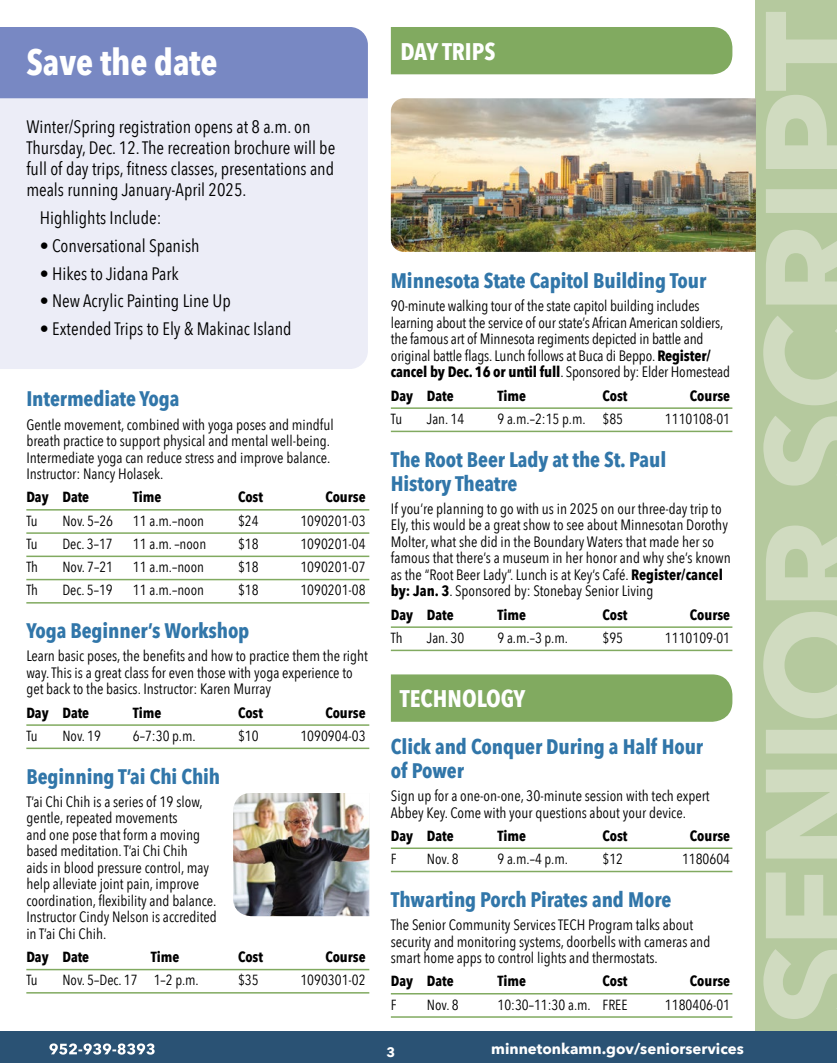
<style>
.page{position:relative;width:837px;height:1063px;background:#fff}
.page>*{position:absolute;margin:0;border:0;box-sizing:border-box;transform-origin:0 0}
.t1{font:700 36px "Avenir Next Condensed";letter-spacing:-.005em;color:#fff}
.t2{font:700 24px "Avenir Next Condensed";color:#fff}
.t3{font:700 21px/24px "Avenir Next Condensed";letter-spacing:-.005em;color:#3176a9}
.t4{font:18px/21px "Avenir Next Condensed";color:#000}
.t5{font:15px/16.5px "Avenir Next Condensed";color:#000}
.t6{font:700 15px "Avenir Next";color:#fff}
.t7{font:14.7px "Avenir Next Condensed";color:#000}
.t8{font:700 14.7px "Avenir Next Condensed";color:#000}
.t9{font:700 13.5px "Avenir Next";color:#fff}
.s1{font-weight:700}
</style>
<div class="page">
<div style="left:755px;top:0;width:81px;height:1063px;background:#b5c99e"></div>
<svg style="left:763px;top:12px;width:73px;height:474px"></svg>
<svg style="left:763px;top:525px;width:73px;height:494px;fill:#d0dbc0"></svg>
<div style="left:0;top:1032px;width:836px;height:31px;background:#2a5274"></div>
<svg style="left:49px;top:1043px;width:106px;height:12px"></svg>
<div style="left:391px;top:27px;width:341px;height:47px;background:#81aa60"></div>
<div style="left:391px;top:674px;width:341px;height:48px;background:#81aa60"></div>
<hr style="left:391px;top:407px;width:341px;height:2px;background:#81aa60">
<hr style="left:391px;top:431px;width:341px;height:1px;background:#81aa60">
<hr style="left:391px;top:626px;width:341px;height:2px;background:#81aa60">
<hr style="left:391px;top:650px;width:341px;height:1px;background:#81aa60">
<hr style="left:391px;top:848px;width:341px;height:1px;background:#81aa60">
<hr style="left:391px;top:871px;width:341px;height:1px;background:#81aa60">
<hr style="left:391px;top:993px;width:341px;height:2px;background:#81aa60">
<hr style="left:391px;top:1016px;width:341px;height:2px;background:#81aa60">
<hr style="left:26px;top:509px;width:343px;height:2px;background:#81aa60">
<hr style="left:26px;top:532px;width:343px;height:2px;background:#81aa60">
<hr style="left:26px;top:556px;width:343px;height:1px;background:#81aa60">
<hr style="left:26px;top:579px;width:343px;height:1px;background:#81aa60">
<hr style="left:26px;top:602px;width:343px;height:2px;background:#81aa60">
<hr style="left:26px;top:724px;width:343px;height:2px;background:#81aa60">
<hr style="left:26px;top:748px;width:343px;height:1px;background:#81aa60">
<hr style="left:26px;top:969px;width:343px;height:1px;background:#81aa60">
<hr style="left:26px;top:992px;width:343px;height:2px;background:#81aa60">
<img style="left:233px;top:793px;width:136px;height:123px">
<div style="left:0;top:98px;width:368px;height:271px;background:#ecedf7"></div>
<div style="left:0;top:27px;width:368px;height:71px;background:#7888c3"></div>
<img style="left:391px;top:98px;width:364px;height:154px">
<h1 class="t1" style="left:26px;top:40px;width:193px">Save the date</h1>
<p class="t4" style="left:26px;top:116px;width:310px">Winter/Spring registration opens at 8 a.m. on Thursday, Dec. 12. The recreation brochure will be full of day trips, fitness classes, presentations and meals running January-April 2025.</p>
<p class="t4" style="left:40px;top:206px;width:123px">Highlights Include:</p>
<p class="t4" style="left:40px;top:234px;width:161px">• Conversational Spanish</p>
<p class="t4" style="left:40px;top:262px;width:140px">• Hikes to Jidana Park</p>
<p class="t4" style="left:40px;top:290px;width:192px">• New Acrylic Painting Line Up</p>
<p class="t4" style="left:40px;top:317px;width:253px">• Extended Trips to Ely &amp; Makinac Island</p>
<h3 class="t3" style="left:26px;top:387px;width:155px">Intermediate Yoga</h3>
<p class="t5" style="left:26px;top:415px;width:309px">Gentle movement, combined with yoga poses and mindful breath practice to support physical and mental well-being.<br>Intermediate yoga can reduce stress and improve balance.<br>Instructor: Nancy Holasek.</p>
<p class="t8" style="left:26px;top:488px;width:64px">Day Date</p>
<p class="t8" style="left:133px;top:488px;width:30px">Time</p>
<p class="t8" style="left:238px;top:488px;width:27px">Cost</p>
<p class="t8" style="left:325px;top:488px;width:42px">Course</p>
<p class="t7" style="left:26px;top:508px;width:13px">Tu</p>
<p class="t7" style="left:62px;top:508px;width:52px">Nov. 5–26</p>
<p class="t7" style="left:133px;top:508px;width:73px">11 a.m.–noon</p>
<p class="t7" style="left:238px;top:508px;width:22px">$24</p>
<p class="t7" style="left:300px;top:508px;width:67px">1090201-03</p>
<p class="t7" style="left:26px;top:531px;width:13px">Tu</p>
<p class="t7" style="left:62px;top:531px;width:52px">Dec. 3–17</p>
<p class="t7" style="left:133px;top:531px;width:75px">11 a.m. –noon</p>
<p class="t7" style="left:238px;top:531px;width:22px">$18</p>
<p class="t7" style="left:300px;top:531px;width:67px">1090201-04</p>
<p class="t7" style="left:26px;top:554px;width:13px">Th</p>
<p class="t7" style="left:62px;top:554px;width:52px">Nov. 7–21</p>
<p class="t7" style="left:133px;top:554px;width:73px">11 a.m.–noon</p>
<p class="t7" style="left:238px;top:554px;width:22px">$18</p>
<p class="t7" style="left:300px;top:554px;width:67px">1090201-07</p>
<p class="t7" style="left:26px;top:578px;width:13px">Th</p>
<p class="t7" style="left:62px;top:578px;width:52px">Dec. 5–19</p>
<p class="t7" style="left:133px;top:578px;width:73px">11 a.m.–noon</p>
<p class="t7" style="left:238px;top:578px;width:22px">$18</p>
<p class="t7" style="left:300px;top:578px;width:67px">1090201-08</p>
<h3 class="t3" style="left:26px;top:619px;width:224px">Yoga Beginner’s Workshop</h3>
<p class="t5" style="left:26px;top:647px;width:343px">Learn basic poses, the benefits and how to practice them the right way. This is a great class for even those with yoga experience to get back to the basics. Instructor: Karen Murray</p>
<p class="t8" style="left:26px;top:703px;width:64px">Day Date</p>
<p class="t8" style="left:133px;top:703px;width:30px">Time</p>
<p class="t8" style="left:238px;top:703px;width:27px">Cost</p>
<p class="t8" style="left:325px;top:703px;width:42px">Course</p>
<p class="t7" style="left:26px;top:723px;width:13px">Tu</p>
<p class="t7" style="left:62px;top:723px;width:40px">Nov. 19</p>
<p class="t7" style="left:133px;top:723px;width:64px">6–7:30 p.m.</p>
<p class="t7" style="left:238px;top:723px;width:22px">$10</p>
<p class="t7" style="left:300px;top:723px;width:67px">1090904-03</p>
<h3 class="t3" style="left:26px;top:764px;width:195px">Beginning T’ai Chi Chih</h3>
<p class="t5" style="left:26px;top:793px;width:192px">T’ai Chi Chih is a series of 19 slow, gentle, repeated movements<br>and one pose that form a moving based meditation. T’ai Chi Chih<br>aids in blood pressure control, may help alleviate joint pain, improve coordination, flexibility and balance.<br>Instructor Cindy Nelson is accredited in T’ai Chi Chih.</p>
<p class="t8" style="left:26px;top:948px;width:64px">Day Date</p>
<p class="t8" style="left:151px;top:948px;width:30px">Time</p>
<p class="t8" style="left:238px;top:948px;width:27px">Cost</p>
<p class="t8" style="left:325px;top:948px;width:42px">Course</p>
<p class="t7" style="left:26px;top:968px;width:13px">Tu</p>
<p class="t7" style="left:62px;top:968px;width:138px">Nov. 5–Dec. 17 1–2 p.m.</p>
<p class="t7" style="left:238px;top:968px;width:22px">$35</p>
<p class="t7" style="left:300px;top:968px;width:67px">1090301-02</p>
<h2 class="t2" style="left:400px;top:37px;width:96px">DAY TRIPS</h2>
<h3 class="t3" style="left:391px;top:269px;width:317px">Minnesota State Capitol Building Tour</h3>
<p class="t5" style="left:391px;top:297px;width:340px">90-minute walking tour of the state capitol building includes learning about the service of our state’s African American soldiers, the famous art of Minnesota regiments depicted in battle and original battle flags. Lunch follows at Buca di Beppo. <span class="s1">Register/ cancel by Dec. 16 or until full</span>. Sponsored by: Elder Homestead</p>
<p class="t8" style="left:391px;top:386px;width:64px">Day Date</p>
<p class="t8" style="left:497px;top:386px;width:30px">Time</p>
<p class="t8" style="left:602px;top:386px;width:27px">Cost</p>
<p class="t8" style="left:689px;top:386px;width:42px">Course</p>
<p class="t7" style="left:391px;top:406px;width:13px">Tu</p>
<p class="t7" style="left:427px;top:406px;width:39px">Jan. 14</p>
<p class="t7" style="left:497px;top:406px;width:127px">9 a.m.–2:15 p.m. $85</p>
<p class="t7" style="left:664px;top:406px;width:67px">1110108-01</p>
<h3 class="t3" style="left:391px;top:447px;width:277px">The Root Beer Lady at the St. Paul<br>History Theatre</h3>
<p class="t5" style="left:391px;top:500px;width:341px">If you’re planning to go with us in 2025 on our three-day trip to Ely, this would be a great show to see about Minnesotan Dorothy Molter, what she did in the Boundary Waters that made her so famous that there’s a museum in her honor and why she’s known as the “Root Beer Lady”. Lunch is at Key’s Café. <span class="s1">Register/cancel by: Jan. 3</span>. Sponsored by: Stonebay Senior Living</p>
<p class="t8" style="left:391px;top:605px;width:64px">Day Date</p>
<p class="t8" style="left:497px;top:605px;width:30px">Time</p>
<p class="t8" style="left:602px;top:605px;width:27px">Cost</p>
<p class="t8" style="left:689px;top:605px;width:42px">Course</p>
<p class="t7" style="left:391px;top:625px;width:13px">Th</p>
<p class="t7" style="left:427px;top:625px;width:39px">Jan. 30</p>
<p class="t7" style="left:497px;top:625px;width:72px">9 a.m.–3 p.m.</p>
<p class="t7" style="left:602px;top:625px;width:22px">$95</p>
<p class="t7" style="left:664px;top:625px;width:67px">1110109-01</p>
<h2 class="t2" style="left:400px;top:684px;width:127px">TECHNOLOGY</h2>
<h3 class="t3" style="left:391px;top:734px;width:314px">Click and Conquer During a Half Hour of Power</h3>
<p class="t5" style="left:391px;top:787px;width:320px">Sign up for a one-on-one, 30-minute session with tech expert<br>Abbey Key. Come with your questions about your device.</p>
<p class="t8" style="left:391px;top:827px;width:64px">Day Date</p>
<p class="t8" style="left:497px;top:827px;width:30px">Time</p>
<p class="t8" style="left:602px;top:827px;width:27px">Cost</p>
<p class="t8" style="left:689px;top:827px;width:42px">Course</p>
<p class="t7" style="left:391px;top:846px;width:7px">F</p>
<p class="t7" style="left:427px;top:846px;width:33px">Nov. 8</p>
<p class="t7" style="left:497px;top:846px;width:72px">9 a.m.–4 p.m.</p>
<p class="t7" style="left:602px;top:846px;width:22px">$12</p>
<p class="t7" style="left:681px;top:846px;width:50px">1180604</p>
<h3 class="t3" style="left:391px;top:887px;width:282px">Thwarting Porch Pirates and More</h3>
<p class="t5" style="left:391px;top:916px;width:321px">The Senior Community Services TECH Program talks about security and monitoring systems, doorbells with cameras and smart home apps to control lights and thermostats.</p>
<p class="t8" style="left:391px;top:972px;width:64px">Day Date</p>
<p class="t8" style="left:497px;top:972px;width:30px">Time</p>
<p class="t8" style="left:602px;top:972px;width:27px">Cost</p>
<p class="t8" style="left:689px;top:972px;width:42px">Course</p>
<p class="t7" style="left:391px;top:992px;width:7px">F</p>
<p class="t7" style="left:427px;top:992px;width:33px">Nov. 8</p>
<p class="t7" style="left:497px;top:992px;width:131px">10:30–11:30 a.m. FREE</p>
<p class="t7" style="left:664px;top:992px;width:67px">1180406-01</p>
<p class="t9" style="left:386px;top:1040px;width:10px">3</p>
<p class="t6" style="left:491px;top:1036px;width:254px">minnetonkamn.gov/seniorservices</p>
</div>
